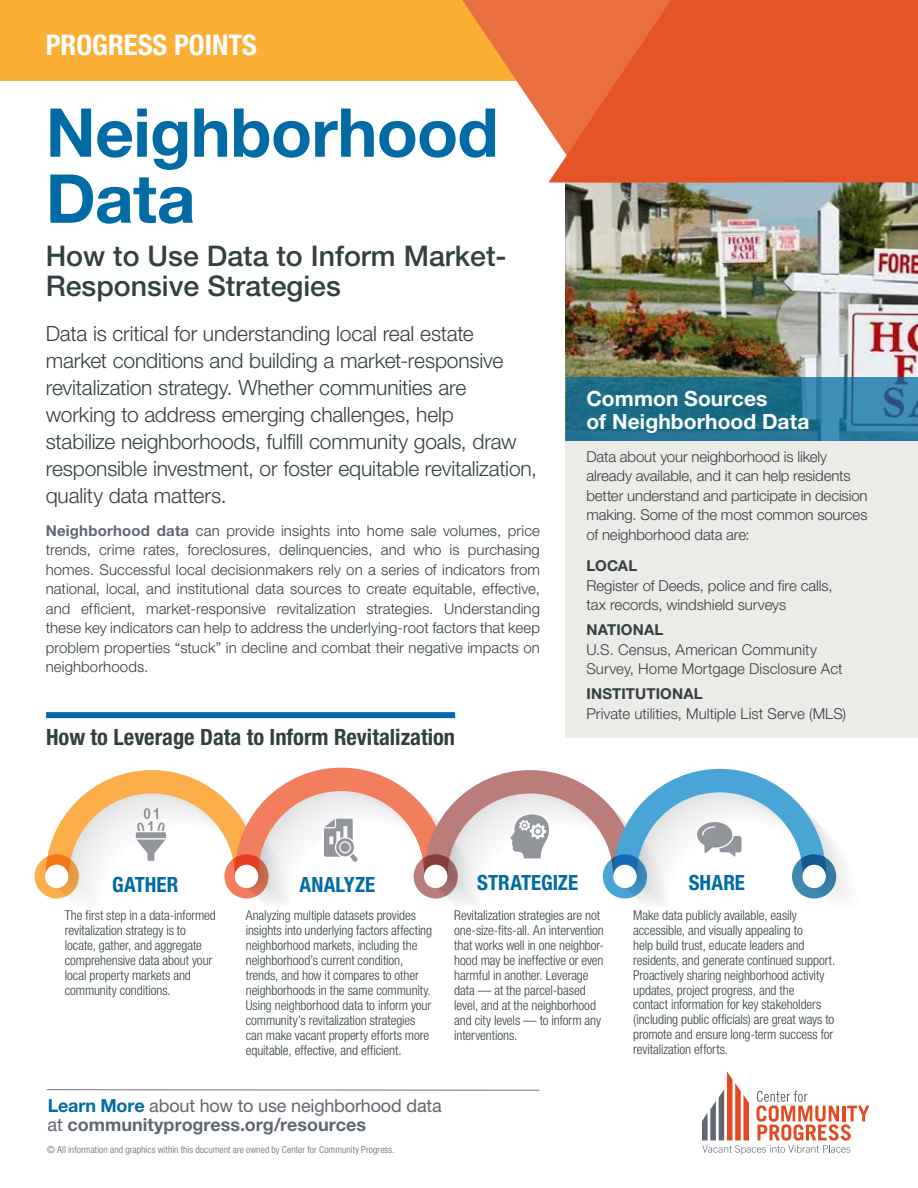
<style>
.page{position:relative;width:918px;height:1188px;background:#fff}
.page>*{position:absolute;margin:0;border:0;box-sizing:border-box;transform-origin:0 0}
.t1{font:700 67.5px/66px "Helvetica Neue LT Std";letter-spacing:-.01em;color:#006ba4}
.t2{font:500 28.5px/30px "Helvetica Neue LT Std";color:#334041}
.t3{font:700 condensed 28.5px "Helvetica Neue LT Std";color:#fff}
.t4{font:700 condensed 22.5px "Helvetica Neue LT Std";color:#334041}
.t5{font:300 21px/27px "Helvetica Neue LT Std";letter-spacing:-.01em;color:#334041}
.t6{font:700 21px/22.5px "Helvetica Neue LT Std";letter-spacing:.005em;color:#fff}
.t7{font:700 condensed 21px "Helvetica Neue LT Std";color:#006ba4}
.t8{font:18px/19.5px "Helvetica Neue LT Std";letter-spacing:-.01em;color:#5f6771}
.t9{font:300 15px/19.5px "Helvetica Neue LT Std";letter-spacing:-.005em;color:#334041}
.t10{font:700 15px "Helvetica Neue LT Std";letter-spacing:.01em;color:#334041}
.t11{font:300 condensed 13.5px/15px "Helvetica Neue LT Std";letter-spacing:-.005em;color:#334041}
.t12{font:300 condensed 9.75px "Helvetica Neue LT Std";letter-spacing:.01em;color:#5f6771}
.s1{font-weight:700;color:#5f6771}
.s2{font-weight:700;color:#006ba4}
.s3{font-weight:700}
</style>
<div class="page">
<svg style="left:46px;top:1089px;width:494px;height:2px"></svg>
<svg style="left:702px;top:1071px;width:167px;height:84px"></svg>
<div style="left:566px;top:371px;width:352px;height:367px;background:#edebe7"></div>
<img style="left:566px;top:182px;width:352px;height:196px">
<svg style="left:566px;top:378px;width:352px;height:63px;background:#247394"></svg>
<div style="left:35px;top:854px;width:44px;height:44px;background:#fbae49;border-radius:50%"></div>
<svg style="left:46px;top:768px;width:800px;height:135px"></svg>
<div style="left:46px;top:712px;width:409px;height:6px;background:#006ba4"></div>
<div style="left:0;top:0;width:624px;height:81px;background:#fbaf34"></div>
<svg style="left:462px;top:0;width:87px;height:129px"></svg>
<svg style="left:549px;top:0;width:369px;height:182px;background:#e5592c"></svg>
<h2 class="t3" style="left:46px;top:28px;width:213px">PROGRESS POINTS</h2>
<h1 class="t1" style="left:46px;top:98px;width:454px">Neighborhood<br>Data</h1>
<h2 class="t2" style="left:46px;top:241px;width:462px">How to Use Data to Inform Market-<br>Responsive Strategies</h2>
<p class="t5" style="left:46px;top:319px;width:493px">Data is critical for understanding local real estate market conditions and building a market-responsive revitalization strategy. Whether communities are working to address emerging challenges, help<br>stabilize neighborhoods, fulfill community goals, draw responsible investment, or foster equitable revitalization, quality data matters.</p>
<p class="t9" style="left:46px;top:520px;width:496px;text-align:justify"><span class="s1">Neighborhood data</span> can provide insights into home sale volumes, price trends, crime rates, foreclosures, delinquencies, and who is purchasing homes. Successful local decisionmakers rely on a series of indicators from national, local, and institutional data sources to create equitable, effective, and efficient, market-responsive revitalization strategies. Understanding these key indicators can help to address the underlying-root factors that keep problem properties “stuck” in decline and combat their negative impacts on neighborhoods.</p>
<h3 class="t4" style="left:46px;top:724px;width:411px">How to Leverage Data to Inform Revitalization</h3>
<h3 class="t6" style="left:586px;top:387px;width:225px">Common Sources<br>of Neighborhood Data</h3>
<p class="t9" style="left:586px;top:446px;width:283px">Data about your neighborhood is likely already available, and it can help residents better understand and participate in decision making. Some of the most common sources of neighborhood data are:</p>
<p class="t10" style="left:586px;top:557px;width:52px">LOCAL</p>
<p class="t9" style="left:586px;top:576px;width:248px">Register of Deeds, police and fire calls, tax records, windshield surveys</p>
<p class="t10" style="left:586px;top:621px;width:79px">NATIONAL</p>
<p class="t9" style="left:586px;top:639px;width:258px">U.S. Census, American Community<br>Survey, Home Mortgage Disclosure Act</p>
<p class="t10" style="left:586px;top:685px;width:118px">INSTITUTIONAL</p>
<p class="t9" style="left:586px;top:703px;width:261px">Private utilities, Multiple List Serve (MLS)</p>
<h3 class="t7" style="left:112px;top:872px;width:68px">GATHER</h3>
<h3 class="t7" style="left:300px;top:872px;width:77px">ANALYZE</h3>
<h3 class="t7" style="left:477px;top:870px;width:102px">STRATEGIZE</h3>
<h3 class="t7" style="left:689px;top:870px;width:58px">SHARE</h3>
<p class="t11" style="left:65px;top:907px;width:153px">The first step in a data-informed revitalization strategy is to locate, gather, and aggregate comprehensive data about your local property markets and community conditions.</p>
<p class="t11" style="left:246px;top:907px;width:188px">Analyzing multiple datasets provides insights into underlying factors affecting neighborhood markets, including the neighborhood’s current condition, trends, and how it compares to other neighborhoods in the same community.<br>Using neighborhood data to inform your community’s revitalization strategies can make vacant property efforts more equitable, effective, and efficient.</p>
<p class="t11" style="left:454px;top:907px;width:151px">Revitalization strategies are not one-size-fits-all. An intervention that works well in one neighbor&shy;hood may be ineffective or even harmful in another. Leverage data — at the parcel-based level, and at the neighborhood and city levels — to inform any interventions.</p>
<p class="t11" style="left:633px;top:907px;width:204px">Make data publicly available, easily accessible, and visually appealing to<br>help build trust, educate leaders and residents, and generate continued support.<br>Proactively sharing neighborhood activity updates, project progress, and the<br>contact information for key stakeholders (including public officials) are great ways to promote and ensure long-term success for revitalization efforts.</p>
<h3 class="t8" style="left:48px;top:1095px;width:396px"><span class="s2">Learn More</span> about how to use neighborhood data at <span class="s3">communityprogress.org/resources</span></h3>
<p class="t12" style="left:47px;top:1144px;width:349px">© All information and graphics within this document are owned by Center for Community Progress.</p>
</div>
